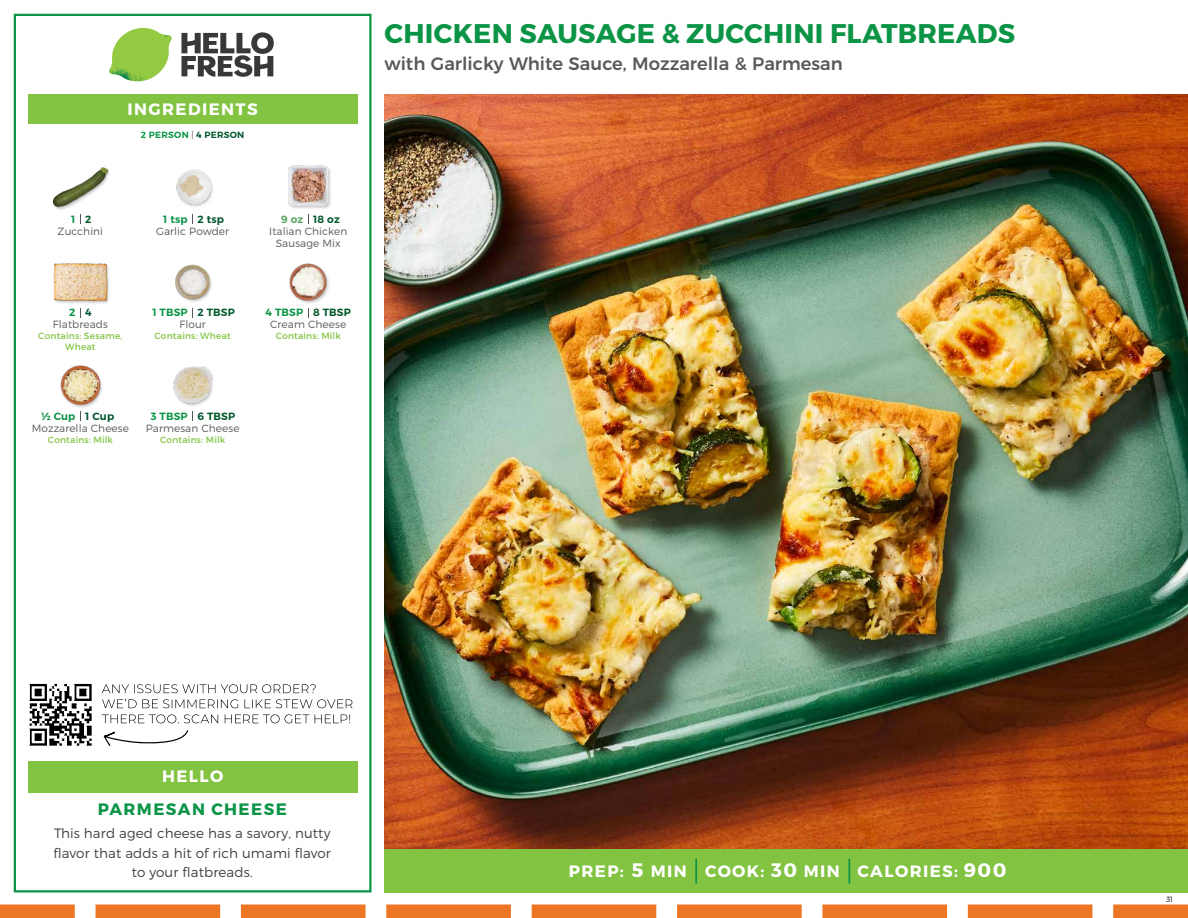
<style>
.page{position:relative;width:1188px;height:918px;background:#fff}
.page>*{position:absolute;margin:0;border:0;box-sizing:border-box;transform-origin:0 0}
.t1{font:700 27px "Montserrat";letter-spacing:.01em;color:#0b9446}
.t2{font:700 19.5px "Montserrat";color:#fff}
.t3{font:500 18px "Montserrat";color:#58595b}
.t4{font:700 16.5px "Montserrat";letter-spacing:.085em;color:#fff}
.t5{font:700 16.5px "Montserrat";letter-spacing:.085em;color:#0b9446}
.t6{font:300 13.5px/19.5px "Montserrat";letter-spacing:.01em;color:#414042;text-align:center}
.t7{font:300 10.5px/12px "Montserrat";letter-spacing:.01em;color:#58595b;text-align:center}
.t8{font:600 10.5px "Montserrat";letter-spacing:.02em;color:#00562c}
.t9{font:600 10.5px "Montserrat";letter-spacing:.02em;color:#0b9446}
.t10{font:600 10.5px "Montserrat";color:#57a260}
.t11{font:9px/10.5px "Montserrat";letter-spacing:.025em;color:#82c341;text-align:center}
.t12{font:600 9px "Montserrat";letter-spacing:.03em;color:#0b9446}
.t13{font:300 7.5px "Montserrat";color:#000}
.s1{font-weight:300;color:#58595b}
.s2{color:#00562c}
.s3{font-size:19.5px}
</style>
<div class="page">
<svg style="left:0;top:904px;width:1188px;height:14px;background:#ef8d49"></svg>
<div style="left:384px;top:849px;width:804px;height:43px;background:#82c341"></div>
<svg style="left:181px;top:32px;width:93px;height:45px"></svg>
<svg style="left:114px;top:28px;width:55px;height:36px"></svg>
<img style="left:143px;top:28px;width:29px;height:24px">
<img style="left:112px;top:48px;width:54px;height:10px">
<img style="left:109px;top:52px;width:55px;height:30px">
<img style="left:142px;top:58px;width:24px;height:23px">
<div style="left:28px;top:94px;width:330px;height:30px;background:#82c341"></div>
<div style="left:14px;top:14px;width:358px;height:878px;border:2px solid #0b9446"></div>
<div style="left:28px;top:761px;width:330px;height:31px;background:#82c341"></div>
<img style="left:175px;top:264px;width:37px;height:38px">
<img style="left:289px;top:263px;width:40px;height:41px">
<img style="left:176px;top:169px;width:37px;height:38px">
<img style="left:288px;top:166px;width:43px;height:43px">
<img style="left:53px;top:263px;width:56px;height:41px">
<div style="left:52px;top:167px;width:59px;height:44px;background:#000;opacity:.2"></div>
<img style="left:52px;top:167px;width:58px;height:42px">
<img style="left:173px;top:366px;width:41px;height:40px">
<div style="left:61px;top:366px;width:43px;height:43px;background:#000;opacity:.2"></div>
<img style="left:60px;top:365px;width:44px;height:42px">
<hr style="left:695px;top:859px;width:2px;height:25px;background:#0b9446">
<svg style="left:849px;top:859px;width:1px;height:25px"></svg>
<img style="left:29px;top:683px;width:63px;height:63px">
<svg style="left:104px;top:730px;width:84px;height:16px"></svg>
<svg style="left:102px;top:714px;width:248px;height:9px"></svg>
<svg style="left:102px;top:699px;width:251px;height:9px"></svg>
<svg style="left:102px;top:684px;width:214px;height:9px"></svg>
<img style="left:384px;top:94px;width:804px;height:755px">
<h3 class="t4" style="left:128px;top:99px;width:132px">INGREDIENTS</h3>
<p class="t12" style="left:141px;top:129px;width:105px">2 PERSON <span class="s1">|</span> <span class="s2">4 PERSON</span></p>
<p class="t9" style="left:71px;top:212px;width:6px">1</p>
<p class="t8" style="left:85px;top:212px;width:8px">2</p>
<p class="t9" style="left:163px;top:212px;width:26px">1 tsp</p>
<p class="t10" style="left:281px;top:212px;width:24px">9 oz</p>
<p class="t8" style="left:198px;top:212px;width:28px">2 tsp</p>
<p class="t8" style="left:313px;top:212px;width:28px">18 oz</p>
<p class="t7" style="left:58px;top:225px;width:47px">Zucchini</p>
<p class="t7" style="left:156px;top:225px;width:75px">Garlic Powder</p>
<p class="t7" style="left:269px;top:225px;width:80px">Italian Chicken<br>Sausage Mix</p>
<p class="t9" style="left:69px;top:306px;width:8px">2</p>
<p class="t8" style="left:85px;top:306px;width:8px">4</p>
<p class="t9" style="left:152px;top:306px;width:37px">1 TBSP</p>
<p class="t9" style="left:266px;top:306px;width:39px">4 TBSP</p>
<p class="t8" style="left:198px;top:306px;width:39px">2 TBSP</p>
<p class="t8" style="left:313px;top:306px;width:39px">8 TBSP</p>
<p class="t7" style="left:53px;top:318px;width:57px">Flatbreads</p>
<p class="t11" style="left:38px;top:331px;width:86px">Contains: Sesame,<br>Wheat</p>
<p class="t7" style="left:179px;top:318px;width:28px">Flour</p>
<p class="t11" style="left:155px;top:331px;width:78px">Contains: Wheat</p>
<p class="t7" style="left:270px;top:318px;width:78px">Cream Cheese</p>
<p class="t11" style="left:276px;top:331px;width:67px">Contains: Milk</p>
<p class="t9" style="left:41px;top:410px;width:36px">½ Cup</p>
<p class="t8" style="left:85px;top:410px;width:31px">1 Cup</p>
<p class="t9" style="left:151px;top:410px;width:38px">3 TBSP</p>
<p class="t8" style="left:198px;top:410px;width:39px">6 TBSP</p>
<p class="t7" style="left:32px;top:422px;width:99px">Mozzarella Cheese</p>
<p class="t11" style="left:48px;top:434px;width:67px">Contains: Milk</p>
<p class="t7" style="left:146px;top:422px;width:95px">Parmesan Cheese</p>
<p class="t11" style="left:160px;top:434px;width:67px">Contains: Milk</p>
<h1 class="t1" style="left:385px;top:17px;width:632px">CHICKEN SAUSAGE &amp; ZUCCHINI FLATBREADS</h1>
<h3 class="t3" style="left:384px;top:49px;width:460px">with Garlicky White Sauce, Mozzarella &amp; Parmesan</h3>
<h3 class="t4" style="left:162px;top:766px;width:63px">HELLO</h3>
<h3 class="t5" style="left:98px;top:799px;width:191px">PARMESAN CHEESE</h3>
<p class="t6" style="left:54px;top:823px;width:279px">This hard aged cheese has a savory, nutty flavor that adds a hit of rich umami flavor to your flatbreads.</p>
<h3 class="t4" style="left:632px;top:861px;width:57px"><span class="s3">5</span> MIN</h3>
<h2 class="t2" style="left:964px;top:858px;width:44px">900</h2>
<h3 class="t4" style="left:569px;top:861px;width:56px">PREP:</h3>
<h3 class="t4" style="left:705px;top:861px;width:136px">COOK: <span class="s3">30</span> MIN</h3>
<h3 class="t4" style="left:858px;top:861px;width:102px">CALORIES:</h3>
<p class="t13" style="left:1166px;top:895px;width:8px">31</p>
</div>
